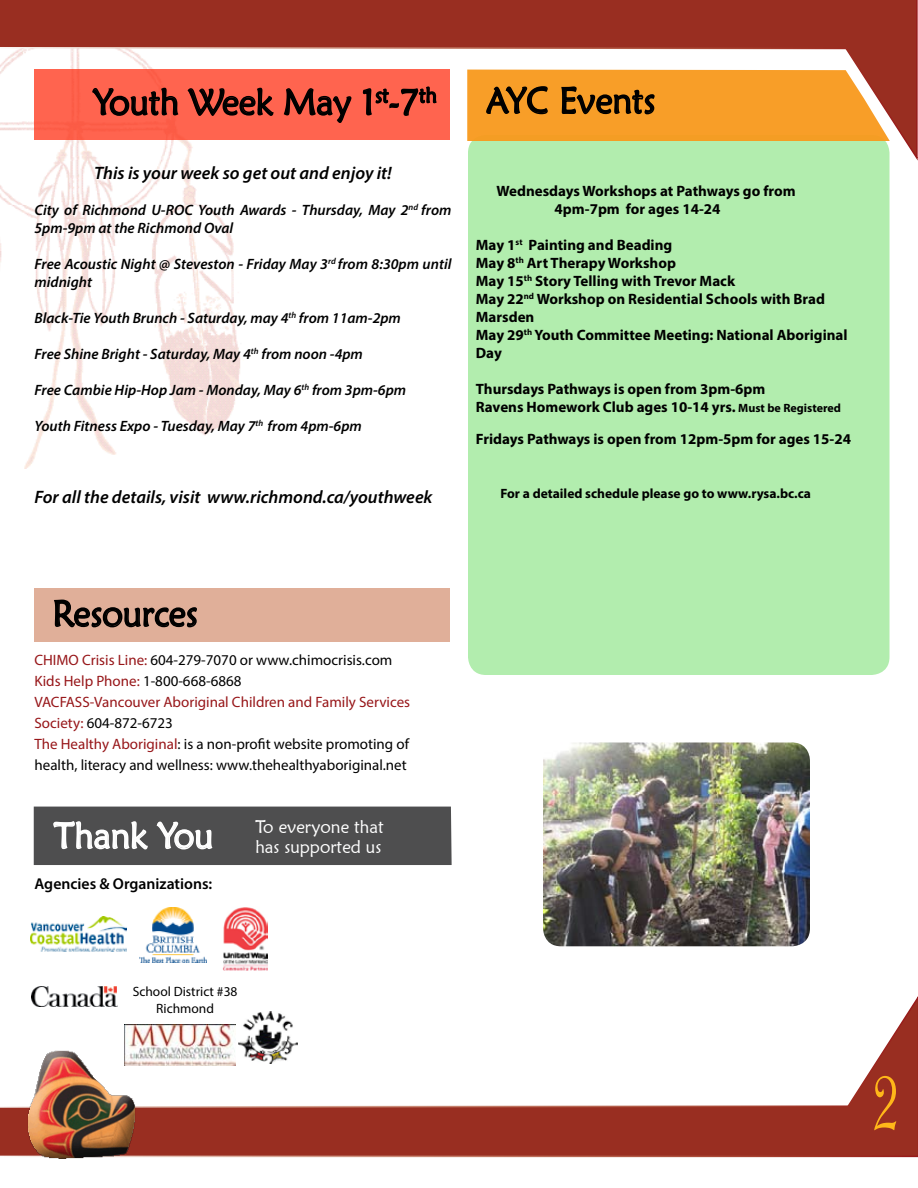
<style>
.page{position:relative;width:918px;height:1188px;background:#fff}
.page>*{position:absolute;margin:0;border:0;box-sizing:border-box;transform-origin:0 0}
.t1{font:84.9px "Harrington";color:#ffb719;scale:.65 1}
.t2{font:36.6px "Maiandra GD";color:#000;scale:.94 1}
.t3{font:36.6px "Maiandra GD";color:#fff;scale:.94 1}
.t4{font:italic 600 18px "Myriad Pro";color:#000}
.t5{font:18px/19.5px "Maiandra GD";color:#fff;scale:.96 1}
.t6{font:600 15.75px "Myriad Pro";color:#000}
.t7{font:700 15px/18px "Myriad Pro";color:#000}
.t8{font:italic 600 15px/18px "Myriad Pro";color:#000}
.t9{font:15px/21px "Myriad Pro";color:#000}
.t10{font:700 13.5px "Myriad Pro";color:#000}
.t11{font:13.5px/16.2px "Myriad Pro";color:#000;text-align:center}
.s1{font-size:12px}
.s2{color:#971619}
</style>
<div class="page">
<img style="left:0;top:163px;width:241px;height:305px">
<img style="left:543px;top:742px;width:267px;height:204px">
<svg style="left:0;top:992px;width:918px;height:166px"></svg>
<img style="left:27px;top:1051px;width:108px;height:108px">
<svg style="left:34px;top:807px;width:418px;height:58px;background:#565657"></svg>
<div style="left:468px;top:135px;width:422px;height:540px;background:#b2edae;border-radius:18px"></div>
<svg style="left:0;top:0;width:918px;height:163px"></svg>
<img style="left:30px;top:917px;width:96px;height:34px">
<img style="left:140px;top:908px;width:66px;height:54px">
<img style="left:223px;top:907px;width:45px;height:63px">
<img style="left:32px;top:986px;width:86px;height:21px">
<img style="left:239px;top:1012px;width:58px;height:52px">
<div style="left:34px;top:69px;width:416px;height:71px;background:#ff644f"></div>
<svg style="left:92px;top:87px;width:87px;height:29px"></svg>
<svg style="left:187px;top:87px;width:87px;height:29px"></svg>
<svg style="left:283px;top:88px;width:69px;height:35px"></svg>
<svg style="left:362px;top:44px;width:76px;height:72px"></svg>
<img style="left:124px;top:1024px;width:112px;height:41px">
<div style="left:34px;top:588px;width:416px;height:53px;background:#e0af99"></div>
<svg style="left:54px;top:599px;width:143px;height:29px"></svg>
<h2 class="t2" style="left:93px;top:79px;width:367px">Youth Week May 1<sup>st</sup>-7<sup>th</sup></h2>
<p class="t4" style="left:94px;top:162px;width:299px">This is your week so get out and enjoy it!</p>
<p class="t8" style="left:34px;top:201px;width:419px">City of Richmond U-ROC Youth Awards - Thursday, May 2<sup>nd</sup> from<br>5pm-9pm at the Richmond Oval</p>
<p class="t8" style="left:34px;top:255px;width:419px">Free Acoustic Night @ Steveston - Friday May 3<sup>rd</sup> from 8:30pm until midnight</p>
<p class="t8" style="left:34px;top:309px;width:368px">Black-Tie Youth Brunch - Saturday, may 4<sup>th</sup> from 11am-2pm</p>
<p class="t8" style="left:34px;top:345px;width:330px">Free Shine Bright - Saturday, May 4<sup>th</sup> from noon -4pm</p>
<p class="t8" style="left:35px;top:381px;width:373px">Free Cambie Hip-Hop Jam - Monday, May 6<sup>th</sup> from 3pm-6pm</p>
<p class="t8" style="left:35px;top:417px;width:329px">Youth Fitness Expo - Tuesday, May 7<sup>th</sup> from 4pm-6pm</p>
<p class="t4" style="left:34px;top:486px;width:400px">For all the details, visit www.richmond.ca/youthweek</p>
<h2 class="t2" style="left:486px;top:78px;width:182px">AYC Events</h2>
<p class="t7" style="left:555px;top:181px;width:242px;text-indent:-58px">Wednesdays Workshops at Pathways go from<br>4pm-7pm for ages 14-24</p>
<p class="t7" style="left:476px;top:235px;width:373px">May 1<sup>st</sup> Painting and Beading<br>May 8<sup>th</sup> Art Therapy Workshop<br>May 15<sup>th</sup> Story Telling with Trevor Mack<br>May 22<sup>nd</sup> Workshop on Residential Schools with Brad<br>Marsden<br>May 29<sup>th</sup> Youth Committee Meeting: National Aboriginal<br>Day</p>
<p class="t7" style="left:476px;top:379px;width:367px">Thursdays Pathways is open from 3pm-6pm<br>Ravens Homework Club ages 10-14 yrs. <span class="s1">Must be Registered</span></p>
<p class="t7" style="left:476px;top:430px;width:377px">Fridays Pathways is open from 12pm-5pm for ages 15-24</p>
<p class="t10" style="left:500px;top:485px;width:312px">For a detailed schedule please go to www.rysa.bc.ca</p>
<h2 class="t2" style="left:52px;top:591px;width:156px">Resources</h2>
<p class="t9" style="left:34px;top:649px;width:377px"><span class="s2">CHIMO Crisis Line:</span> 604-279-7070 or www.chimocrisis.com <span class="s2">Kids Help Phone:</span> 1-800-668-6868<br><span class="s2">VACFASS-Vancouver Aboriginal Children and Family Services Society:</span> 604-872-6723<br><span class="s2">The Healthy Aboriginal</span>: is a non-profit website promoting of health, literacy and wellness: www.thehealthyaboriginal.net</p>
<h2 class="t3" style="left:54px;top:813px;width:171px">Thank You</h2>
<p class="t6" style="left:34px;top:874px;width:179px">Agencies &amp; Organizations:</p>
<p class="t5" style="left:255px;top:817px;width:135px">To everyone that has supported us</p>
<p class="t11" style="left:133px;top:983px;width:106px">School District #38<br>Richmond</p>
<h1 class="t1" style="left:873px;top:1049px;width:43px">2</h1>
</div>
